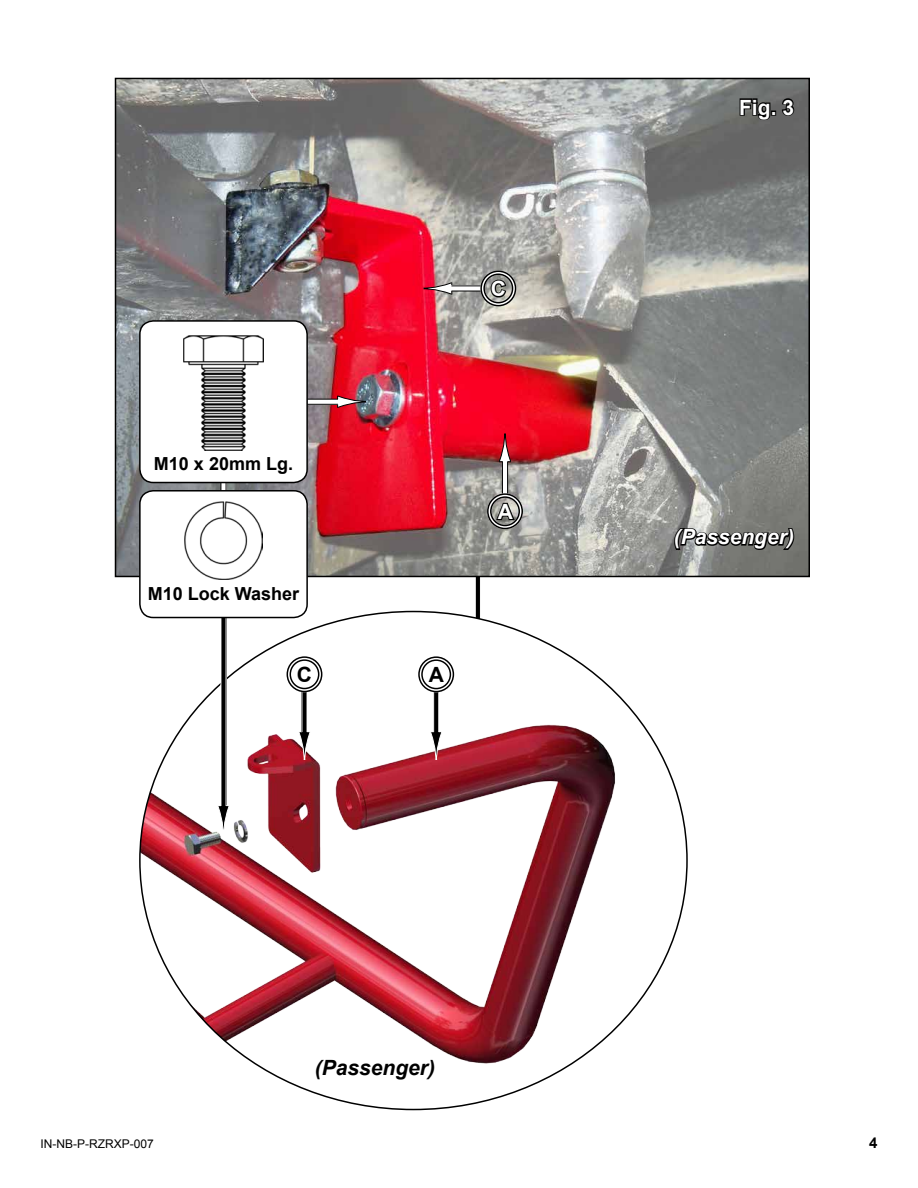
<style>
.page{position:relative;width:918px;height:1188px;background:#fff}
.page>*{position:absolute;margin:0;border:0;box-sizing:border-box;transform-origin:0 0}
.t1{font:italic 700 21px "Arial";color:#fff}
.t2{font:italic 700 21px "Arial";color:#000}
.t3{font:700 21px "Arial";color:#fff}
.t4{font:700 21px "Arial";color:#000}
.t5{font:700 18px "Arial";color:#000}
.t6{font:700 15px "Arial";color:#000}
.t7{font:12px "Arial";color:#000}
</style>
<div class="page">
<div style="left:475px;top:520px;width:5px;height:205px;background:#000"></div>
<div style="left:475px;top:519px;width:6px;height:206px;border:1px solid #fff"></div>
<img style="left:118px;top:81px;width:689px;height:493px">
<svg style="left:738px;top:97px;width:58px;height:25px"></svg>
<svg style="left:673px;top:527px;width:123px;height:25px;background:#494947"></svg>
<div style="left:451px;top:286px;width:32px;height:5px;background:#fff"></div>
<svg style="left:423px;top:282px;width:30px;height:13px"></svg>
<svg style="left:489px;top:278px;width:19px;height:21px"></svg>
<div style="left:480px;top:271px;width:36px;height:35px;border:4px solid #fff;border-radius:50%"></div>
<div style="left:480px;top:271px;width:36px;height:35px;border:1px solid #000;border-radius:50%"></div>
<div style="left:483px;top:274px;width:30px;height:29px;border:1px solid #000;border-radius:50%"></div>
<div style="left:502px;top:461px;width:6px;height:36px;background:#fff"></div>
<div style="left:502px;top:461px;width:6px;height:36px;border:1px solid #000"></div>
<svg style="left:498px;top:434px;width:14px;height:28px"></svg>
<svg style="left:495px;top:501px;width:21px;height:20px"></svg>
<div style="left:487px;top:493px;width:36px;height:36px;border:4px solid #fff;border-radius:50%"></div>
<div style="left:487px;top:493px;width:36px;height:36px;border:1px solid #000;border-radius:50%"></div>
<div style="left:490px;top:496px;width:30px;height:30px;border:1px solid #000;border-radius:50%"></div>
<div style="left:221px;top:419px;width:5px;height:123px;background:#fff"></div>
<div style="left:250px;top:399px;width:88px;height:5px;background:#fff"></div>
<div style="left:250px;top:399px;width:88px;height:6px;border:1px solid #000"></div>
<svg style="left:337px;top:395px;width:29px;height:13px"></svg>
<div style="left:140px;top:321px;width:167px;height:162px;background:#fff;border-radius:14px"></div>
<div style="left:139px;top:320px;width:169px;height:163px;border:2px solid #000;border-radius:14px"></div>
<img style="left:184px;top:336px;width:79px;height:115px">
<img style="left:140px;top:612px;width:547px;height:498px">
<div style="left:434px;top:689px;width:5px;height:43px;background:#000"></div>
<div style="left:433px;top:689px;width:6px;height:43px;border:1px solid #fff"></div>
<svg style="left:430px;top:731px;width:13px;height:29px"></svg>
<svg style="left:426px;top:664px;width:21px;height:20px"></svg>
<div style="left:418px;top:656px;width:36px;height:36px;border:4px solid #fff;border-radius:50%"></div>
<div style="left:418px;top:656px;width:36px;height:36px;border:1px solid #000;border-radius:50%"></div>
<div style="left:421px;top:659px;width:30px;height:30px;border:1px solid #000;border-radius:50%"></div>
<div style="left:302px;top:689px;width:5px;height:43px;background:#000"></div>
<svg style="left:298px;top:731px;width:13px;height:29px"></svg>
<svg style="left:295px;top:664px;width:19px;height:21px"></svg>
<div style="left:287px;top:656px;width:35px;height:36px;border:4px solid #fff;border-radius:50%"></div>
<div style="left:287px;top:656px;width:35px;height:36px;border:1px solid #000;border-radius:50%"></div>
<div style="left:290px;top:659px;width:29px;height:30px;border:1px solid #000;border-radius:50%"></div>
<svg style="left:314px;top:1057px;width:123px;height:25px"></svg>
<div style="left:221px;top:539px;width:5px;height:267px;background:#000"></div>
<svg style="left:217px;top:805px;width:13px;height:29px"></svg>
<div style="left:140px;top:491px;width:167px;height:127px;background:#fff;border-radius:14px"></div>
<div style="left:139px;top:490px;width:169px;height:128px;border:2px solid #000;border-radius:14px"></div>
<img style="left:184px;top:501px;width:79px;height:79px">
<p class="t3" style="left:491px;top:275px;width:17px">C</p>
<p class="t5" style="left:154px;top:452px;width:141px">M10 x 20mm Lg.</p>
<p class="t5" style="left:148px;top:582px;width:153px">M10 Lock Washer</p>
<p class="t4" style="left:297px;top:661px;width:17px">C</p>
<p class="t4" style="left:429px;top:661px;width:17px">A</p>
<p class="t3" style="left:498px;top:498px;width:17px">A</p>
<p class="t2" style="left:315px;top:1053px;width:122px">(Passenger)</p>
<p class="t3" style="left:739px;top:93px;width:56px">Fig. 3</p>
<p class="t1" style="left:674px;top:523px;width:122px">(Passenger)</p>
<p class="t7" style="left:40px;top:1135px;width:115px">IN-NB-P-RZRXP-007</p>
<p class="t6" style="left:869px;top:1132px;width:10px">4</p>
</div>
